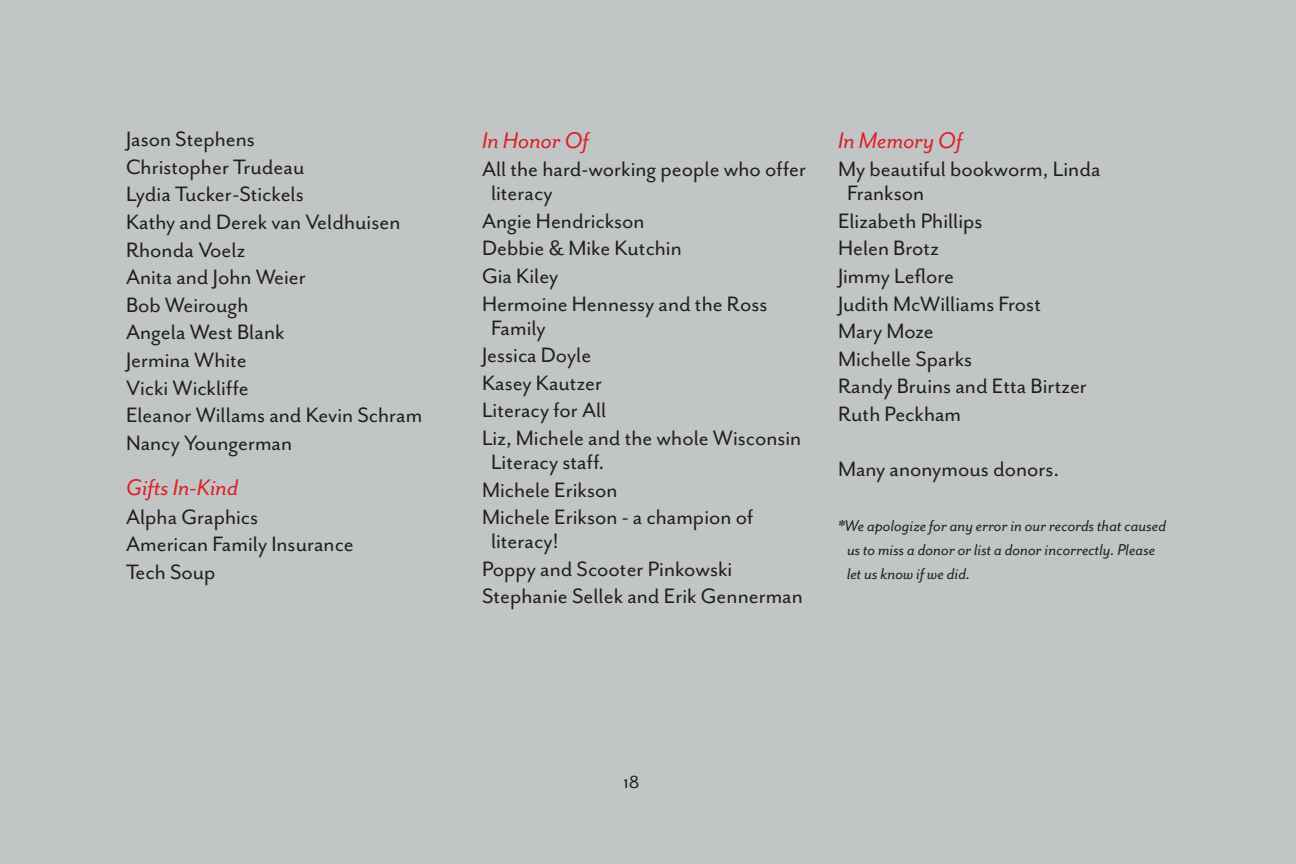
<style>
.page{position:relative;width:1296px;height:864px;background:#c1c5c6}
.page>*{position:absolute;margin:0;border:0;box-sizing:border-box;transform-origin:0 0}
.Donor_list_subhead{font:italic 26px "Mr Eaves San OT";color:#de1f26}
.donorlist{font:24px/24px "Mr Eaves San OT";color:#231f20}
.t1{font:20px "Mr Eaves San OT";color:#231f20}
.donorlist-2{font:italic 18px/24px "Mr Eaves San OT";color:#231f20}
</style>
<div class="page">
<p class="donorlist" style="left:126px;top:127px;width:130px">Jason Stephens</p>
<p class="donorlist" style="left:126px;top:155px;width:180px">Christopher Trudeau</p>
<p class="donorlist" style="left:126px;top:183px;width:179px">Lydia Tucker-Stickels</p>
<p class="donorlist" style="left:126px;top:210px;width:276px">Kathy and Derek van Veldhuisen</p>
<p class="donorlist" style="left:126px;top:238px;width:121px">Rhonda Voelz</p>
<p class="donorlist" style="left:126px;top:265px;width:181px">Anita and John Weier</p>
<p class="donorlist" style="left:126px;top:293px;width:124px">Bob Weirough</p>
<p class="donorlist" style="left:126px;top:321px;width:160px">Angela West Blank</p>
<p class="donorlist" style="left:126px;top:348px;width:122px">Jermina White</p>
<p class="donorlist" style="left:126px;top:376px;width:124px">Vicki Wickliffe</p>
<p class="donorlist" style="left:126px;top:403px;width:298px">Eleanor Willams and Kevin Schram</p>
<p class="donorlist" style="left:126px;top:431px;width:168px">Nancy Youngerman</p>
<p class="Donor_list_subhead" style="left:126px;top:474px;width:114px">Gifts In-Kind</p>
<p class="donorlist" style="left:126px;top:505px;width:134px">Alpha Graphics</p>
<p class="donorlist" style="left:126px;top:532px;width:229px">American Family Insurance</p>
<p class="donorlist" style="left:126px;top:560px;width:91px">Tech Soup</p>
<p class="Donor_list_subhead" style="left:482px;top:126px;width:109px">In Honor Of</p>
<p class="donorlist" style="left:491px;top:157px;width:317px;text-indent:-9px">All the hard-working people who offer literacy</p>
<p class="donorlist" style="left:482px;top:209px;width:164px">Angie Hendrickson</p>
<p class="donorlist" style="left:482px;top:237px;width:201px">Debbie &amp; Mike Kutchin</p>
<p class="donorlist" style="left:482px;top:264px;width:78px">Gia Kiley</p>
<p class="donorlist" style="left:491px;top:292px;width:278px;text-indent:-9px">Hermoine Hennessy and the Ross<br>Family</p>
<p class="donorlist" style="left:482px;top:343px;width:111px">Jessica Doyle</p>
<p class="donorlist" style="left:482px;top:371px;width:122px">Kasey Kautzer</p>
<p class="donorlist" style="left:482px;top:399px;width:126px">Literacy for All</p>
<p class="donorlist" style="left:491px;top:426px;width:312px;text-indent:-9px">Liz, Michele and the whole Wisconsin<br>Literacy staff.</p>
<p class="donorlist" style="left:482px;top:478px;width:137px">Michele Erikson</p>
<p class="donorlist" style="left:491px;top:505px;width:264px;text-indent:-9px">Michele Erikson - a champion of literacy!</p>
<p class="donorlist" style="left:482px;top:557px;width:252px">Poppy and Scooter Pinkowski</p>
<p class="donorlist" style="left:482px;top:585px;width:322px">Stephanie Sellek and Erik Gennerman</p>
<p class="Donor_list_subhead" style="left:838px;top:126px;width:126px">In Memory Of</p>
<p class="donorlist" style="left:847px;top:157px;width:255px;text-indent:-9px">My beautiful bookworm, Linda<br>Frankson</p>
<p class="donorlist" style="left:838px;top:209px;width:146px">Elizabeth Phillips</p>
<p class="donorlist" style="left:838px;top:237px;width:103px">Helen Brotz</p>
<p class="donorlist" style="left:838px;top:264px;width:118px">Jimmy Leflore</p>
<p class="donorlist" style="left:838px;top:292px;width:205px">Judith McWilliams Frost</p>
<p class="donorlist" style="left:838px;top:319px;width:97px">Mary Moze</p>
<p class="donorlist" style="left:838px;top:347px;width:136px">Michelle Sparks</p>
<p class="donorlist" style="left:838px;top:375px;width:250px">Randy Bruins and Etta Birtzer</p>
<p class="donorlist" style="left:838px;top:402px;width:125px">Ruth Peckham</p>
<p class="donorlist" style="left:838px;top:457px;width:223px">Many anonymous donors.</p>
<p class="donorlist-2" style="left:847px;top:514px;width:321px;text-indent:-9px">*We apologize for any error in our records that caused us to miss a donor or list a donor incorrectly. Please let us know if we did.</p>
<p class="t1" style="left:623px;top:771px;width:18px">18</p>
</div>
